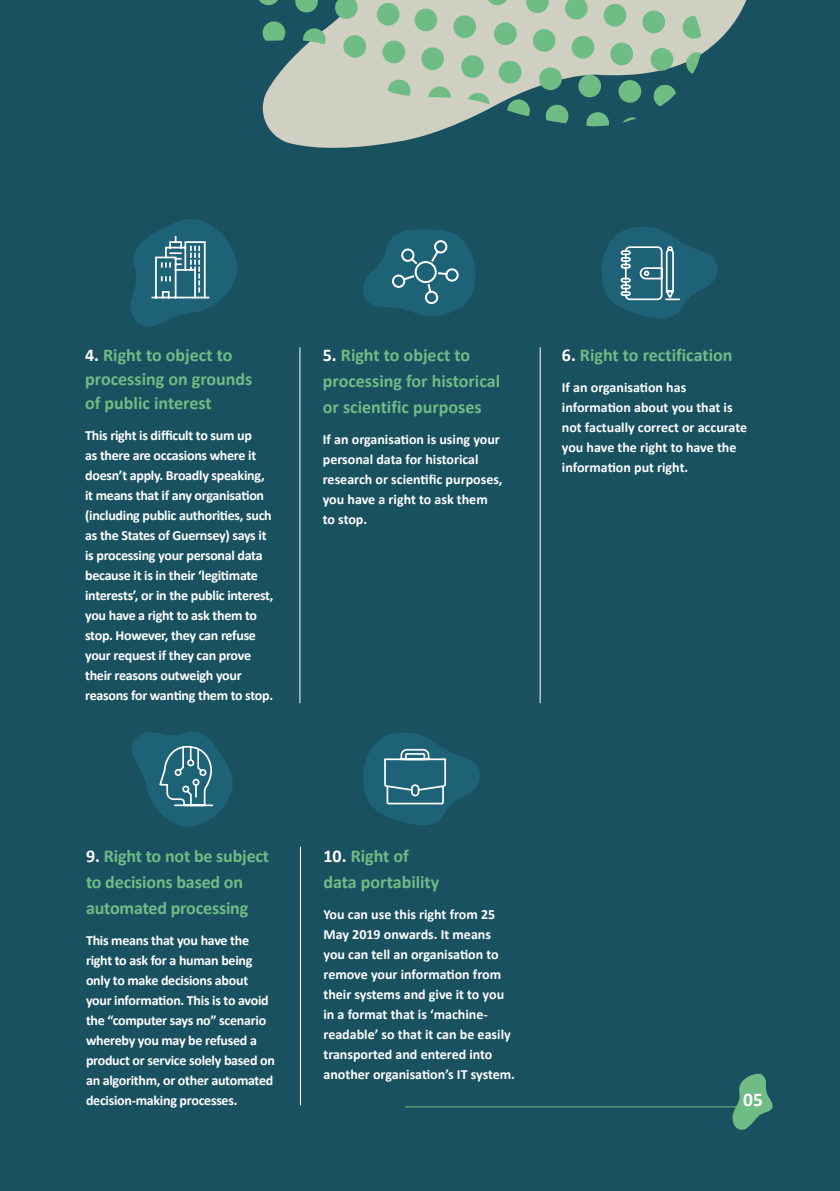
<style>
.page{position:relative;width:840px;height:1191px;background:#fff}
.page>*{position:absolute;margin:0;border:0;box-sizing:border-box;transform-origin:0 0}
.t1{font:700 19.4px "Calibri";color:#fff}
.t2{font:700 18px/26px "Calibri";color:#6fbc85}
.t3{font:700 14px/20px "Calibri";letter-spacing:-.02em;color:#fff}
.t4{font:700 14px/20px "Calibri";color:#fff}
.s1{color:#fff}
</style>
<div class="page">
<div style="left:0;top:0;width:839px;height:1191px;background:#195160"></div>
<svg style="left:731px;top:1073px;width:42px;height:57px"></svg>
<hr style="left:404px;top:1106px;width:339px;height:1px;background:#6fbc85">
<hr style="left:300px;top:847px;width:1px;height:258px;background:#fff">
<hr style="left:539px;top:347px;width:1px;height:356px;background:#fff">
<hr style="left:299px;top:347px;width:1px;height:356px;background:#fff">
<svg style="left:262px;top:0;width:485px;height:148px;fill:#cfcfc2"></svg>
<svg style="left:492px;top:21px;width:25px;height:25px"></svg>
<svg style="left:460px;top:54px;width:24px;height:25px"></svg>
<svg style="left:497px;top:60px;width:25px;height:25px"></svg>
<svg style="left:506px;top:98px;width:24px;height:25px"></svg>
<svg style="left:465px;top:92px;width:25px;height:25px"></svg>
<svg style="left:524px;top:0;width:25px;height:14px"></svg>
<svg style="left:570px;top:35px;width:25px;height:25px"></svg>
<svg style="left:617px;top:79px;width:25px;height:25px"></svg>
<svg style="left:585px;top:111px;width:24px;height:17px"></svg>
<svg style="left:538px;top:66px;width:24px;height:25px"></svg>
<svg style="left:544px;top:104px;width:25px;height:24px"></svg>
<svg style="left:485px;top:0;width:24px;height:6px"></svg>
<svg style="left:531px;top:28px;width:25px;height:25px"></svg>
<svg style="left:563px;top:0;width:25px;height:21px"></svg>
<svg style="left:577px;top:74px;width:24px;height:24px"></svg>
<svg style="left:602px;top:3px;width:25px;height:25px"></svg>
<svg style="left:649px;top:47px;width:25px;height:25px"></svg>
<svg style="left:684px;top:51px;width:25px;height:25px"></svg>
<svg style="left:652px;top:84px;width:25px;height:25px"></svg>
<svg style="left:609px;top:42px;width:24px;height:24px"></svg>
<svg style="left:681px;top:15px;width:25px;height:25px"></svg>
<svg style="left:641px;top:10px;width:24px;height:24px"></svg>
<svg style="left:619px;top:116px;width:25px;height:12px"></svg>
<svg style="left:452px;top:14px;width:25px;height:25px"></svg>
<svg style="left:420px;top:46px;width:25px;height:25px"></svg>
<svg style="left:427px;top:85px;width:25px;height:25px"></svg>
<svg style="left:413px;top:8px;width:25px;height:24px"></svg>
<svg style="left:381px;top:40px;width:25px;height:24px"></svg>
<svg style="left:386px;top:78px;width:25px;height:25px"></svg>
<svg style="left:375px;top:2px;width:25px;height:25px"></svg>
<svg style="left:342px;top:34px;width:25px;height:25px"></svg>
<svg style="left:334px;top:0;width:24px;height:20px"></svg>
<svg style="left:294px;top:0;width:25px;height:14px"></svg>
<svg style="left:259px;top:0;width:21px;height:6px"></svg>
<svg style="left:301px;top:27px;width:25px;height:25px"></svg>
<svg style="left:262px;top:20px;width:24px;height:25px"></svg>
<svg style="left:132px;top:732px;width:101px;height:95px"></svg>
<svg style="left:363px;top:733px;width:117px;height:92px"></svg>
<svg style="left:131px;top:219px;width:106px;height:108px"></svg>
<svg style="left:363px;top:229px;width:113px;height:87px"></svg>
<svg style="left:602px;top:227px;width:115px;height:92px"></svg>
<p class="t2" style="left:85px;top:343px;width:169px;line-height:24px"><span class="s1">4.</span> Right to object to processing on grounds of public interest</p>
<p class="t3" style="left:85px;top:425px;width:190px">This right is difficult to sum up<br>as there are occasions where it doesn’t apply. Broadly speaking, it means that if any organisation (including public authorities, such as the States of Guernsey) says it is processing your personal data because it is in their ‘legitimate interests’, or in the public interest, you have a right to ask them to stop. However, they can refuse your request if they can prove their reasons outweigh your reasons for wanting them to stop.</p>
<p class="t2" style="left:322px;top:342px;width:179px"><span class="s1">5.</span> Right to object to processing for historical or scientific purposes</p>
<p class="t4" style="left:322px;top:429px;width:181px">If an organisation is using your personal data for historical research or scientific purposes, you have a right to ask them to stop.</p>
<p class="t2" style="left:561px;top:342px;width:172px"><span class="s1">6.</span> Right to rectification</p>
<p class="t4" style="left:561px;top:377px;width:187px">If an organisation has information about you that is not factually correct or accurate you have the right to have the information put right.</p>
<p class="t2" style="left:86px;top:842px;width:184px"><span class="s1">9.</span> Right to not be subject to decisions based on automated processing</p>
<p class="t3" style="left:86px;top:930px;width:190px">This means that you have the right to ask for a human being only to make decisions about your information. This is to avoid the “computer says no” scenario whereby you may be refused a product or service solely based on an algorithm, or other automated decision-making processes.</p>
<p class="t2" style="left:323px;top:842px;width:117px"><span class="s1">10.</span> Right of data portability</p>
<p class="t4" style="left:323px;top:904px;width:193px">You can use this right from 25<br>May 2019 onwards. It means you can tell an organisation to remove your information from their systems and give it to you in a format that is ‘machine&shy;readable’ so that it can be easily transported and entered into another organisation’s IT system.</p>
<h1 class="t1" style="left:742px;top:1087px;width:21px">05</h1>
</div>
